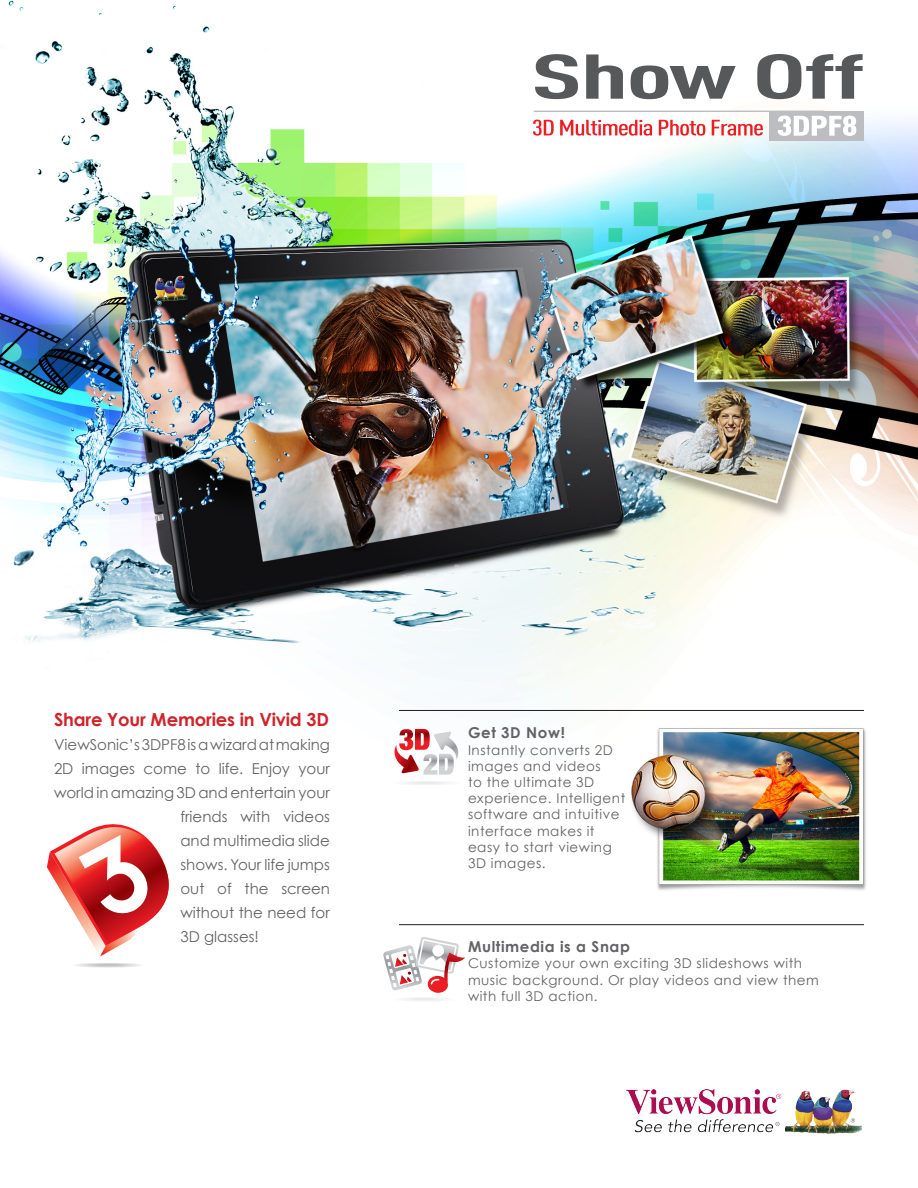
<style>
.page{position:relative;width:918px;height:1188px;background:#fff}
.page>*{position:absolute;margin:0;border:0;box-sizing:border-box;transform-origin:0 0}
.t1{font:700 18px "Century Gothic";letter-spacing:-.01em;color:#d1232a}
.t2{font:15px "Century Gothic";color:#636366}
.t3{font:700 15px "Century Gothic";letter-spacing:.04em;color:#636366}
.t4{font:13.5px/16.2px "Century Gothic";letter-spacing:.04em;color:#636366}
</style>
<div class="page">
<div style="left:72px;top:963px;width:72px;height:5px;background:#f3f3f3;border-radius:50%"></div>
<hr style="left:73px;top:963px;width:69px;height:4px;background:#fafafa;border-radius:50%">
<hr style="left:75px;top:963px;width:66px;height:4px;background:#f6f7f6;border-radius:50%">
<hr style="left:76px;top:963px;width:64px;height:4px;background:#f3f3f3;border-radius:50%">
<hr style="left:78px;top:963px;width:60px;height:4px;background:#eeefee;border-radius:50%">
<hr style="left:80px;top:963px;width:56px;height:4px;background:#ebebea;border-radius:50%">
<hr style="left:81px;top:963px;width:54px;height:4px;background:#dddcdc;border-radius:50%">
<hr style="left:82px;top:964px;width:52px;height:3px;background:#e6e6e6;border-radius:50%">
<hr style="left:83px;top:964px;width:49px;height:3px;background:#e4e3e2;border-radius:50%">
<hr style="left:85px;top:964px;width:46px;height:3px;background:#dfdfde;border-radius:50%">
<hr style="left:86px;top:964px;width:44px;height:2px;background:#ddd;border-radius:50%">
<hr style="left:88px;top:964px;width:40px;height:2px;background:#dad9d8;border-radius:50%">
<hr style="left:90px;top:964px;width:36px;height:2px;background:#d6d5d4;border-radius:50%">
<hr style="left:93px;top:964px;width:30px;height:2px;background:#d0d0cf;border-radius:50%">
<hr style="left:95px;top:964px;width:26px;height:2px;background:#cdcccb;border-radius:50%">
<hr style="left:97px;top:964px;width:22px;height:2px;background:#c9c8c7;border-radius:50%">
<svg style="left:47px;top:824px;width:122px;height:133px"></svg>
<img style="left:0;top:0;width:918px;height:729px">
<img style="left:621px;top:727px;width:249px;height:164px">
<hr style="left:399px;top:710px;width:465px;height:1px;background:#231f20">
<hr style="left:399px;top:924px;width:465px;height:1px;background:#231f20">
<img style="left:626px;top:1089px;width:236px;height:45px">
<svg style="left:535px;top:54px;width:43px;height:45px"></svg>
<svg style="left:586px;top:54px;width:37px;height:45px"></svg>
<svg style="left:631px;top:65px;width:105px;height:34px"></svg>
<svg style="left:757px;top:54px;width:106px;height:45px"></svg>
<svg style="left:533px;top:120px;width:21px;height:16px"></svg>
<svg style="left:560px;top:120px;width:92px;height:16px"></svg>
<svg style="left:659px;top:120px;width:46px;height:16px"></svg>
<svg style="left:712px;top:120px;width:51px;height:16px"></svg>
<hr style="left:534px;top:111px;width:290px;height:1px;background:#bcbdc0">
<div style="left:769px;top:111px;width:95px;height:29px;background:#bcbdc0"></div>
<svg style="left:778px;top:116px;width:78px;height:20px"></svg>
<hr style="left:396px;top:781px;width:61px;height:4px;background:#fbfbfc;border-radius:50%">
<hr style="left:401px;top:781px;width:51px;height:4px;background:#f7f8f7;border-radius:50%">
<hr style="left:402px;top:782px;width:49px;height:3px;background:#f6f7f7;border-radius:50%">
<hr style="left:406px;top:782px;width:41px;height:2px;background:#f4f4f3;border-radius:50%">
<hr style="left:410px;top:782px;width:33px;height:2px;background:#f0f1f0;border-radius:50%">
<svg style="left:394px;top:729px;width:65px;height:46px"></svg>
<hr style="left:397px;top:997px;width:55px;height:4px;background:#fbfbfc;border-radius:50%">
<hr style="left:397px;top:998px;width:54px;height:3px;background:#fbfbfc;border-radius:50%">
<hr style="left:401px;top:998px;width:47px;height:3px;background:#f7f8f7;border-radius:50%">
<hr style="left:406px;top:998px;width:37px;height:3px;background:#f4f4f3;border-radius:50%">
<hr style="left:406px;top:998px;width:37px;height:2px;background:#f4f4f3;border-radius:50%">
<hr style="left:410px;top:998px;width:29px;height:2px;background:#f0f1f0;border-radius:50%">
<svg style="left:383px;top:937px;width:82px;height:56px"></svg>
<p class="t1" style="left:54px;top:708px;width:277px">Share Your Memories in Vivid 3D</p>
<p class="t2" style="left:54px;top:735px;width:277px">ViewSonic’s 3DPF8 is a wizard at making</p>
<p class="t2" style="left:54px;top:759px;width:278px">2D images come to life. Enjoy your</p>
<p class="t2" style="left:54px;top:783px;width:277px">world in amazing 3D and entertain your</p>
<p class="t2" style="left:180px;top:807px;width:151px">friends with videos</p>
<p class="t2" style="left:180px;top:831px;width:151px">and multimedia slide</p>
<p class="t2" style="left:180px;top:855px;width:151px">shows. Your life jumps</p>
<p class="t2" style="left:180px;top:879px;width:151px">out of the screen</p>
<p class="t2" style="left:180px;top:903px;width:151px">without the need for</p>
<p class="t2" style="left:180px;top:927px;width:80px">3D glasses!</p>
<p class="t3" style="left:468px;top:723px;width:98px">Get 3D Now!</p>
<p class="t4" style="left:468px;top:741px;width:159px">Instantly converts 2D images and videos<br>to the ultimate 3D experience. Intelligent software and intuitive interface makes it easy to start viewing<br>3D images.</p>
<p class="t3" style="left:468px;top:937px;width:163px">Multimedia is a Snap</p>
<p class="t4" style="left:468px;top:955px;width:352px">Customize your own exciting 3D slideshows with music background. Or play videos and view them with full 3D action.</p>
</div>
